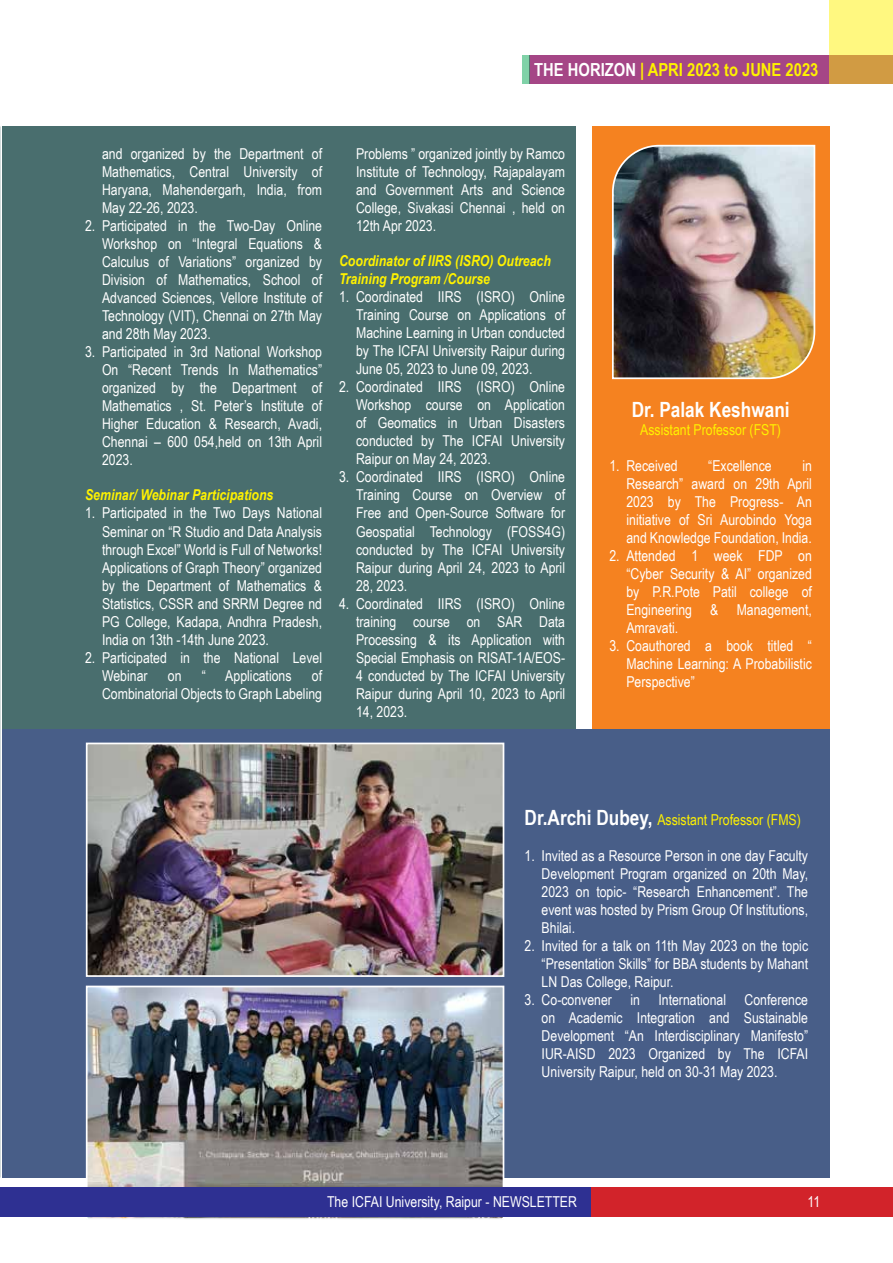
<style>
.page{position:relative;width:893px;height:1263px;background:#fff}
.page>*{position:absolute;margin:0;border:0;box-sizing:border-box;transform-origin:0 0}
.t1{font:700 21px "Arial Narrow";color:#fff}
.t2{font:700 18px "Arial Narrow";color:#fff200}
.t3{font:15px/18px "Arial Narrow";color:#fff;text-align:justify}
.t4{font:italic 700 15px/18px "Arial Narrow";color:#fff200}
.t5{font:15px "Arial Narrow";color:#fff200}
.s1{color:#fff}
.s2{font-weight:700;font-size:21px;color:#fff}
</style>
<div class="page">
<div style="left:2px;top:126px;width:573px;height:603px;background:#496e6e"></div>
<div style="left:2px;top:729px;width:827px;height:449px;background:#485e88"></div>
<div style="left:592px;top:127px;width:237px;height:602px;background:#f58220"></div>
<img style="left:612px;top:144px;width:204px;height:236px">
<img style="left:85px;top:742px;width:420px;height:235px">
<img style="left:85px;top:985px;width:420px;height:234px">
<div style="left:529px;top:55px;width:364px;height:28px;background:#a54686"></div>
<svg style="left:829px;top:0;width:64px;height:83px;background:#efd86b"></svg>
<div style="left:522px;top:55px;width:7px;height:28px;background:#80d2a8"></div>
<div style="left:0;top:1187px;width:591px;height:29px;background:#2e3092"></div>
<div style="left:591px;top:1187px;width:302px;height:29px;background:#d2232a"></div>
<p class="t2" style="left:534px;top:56px;width:286px"><span class="s1">THE HORIZON</span> | APRI 2023 to JUNE 2023</p>
<p class="t3" style="left:102px;top:145px;width:222px">and organized by the Department of Mathematics, Central University of Haryana, Mahendergarh, India, from May 22-26, 2023.</p>
<p class="t3" style="left:102px;top:217px;width:222px;text-indent:-17px">2. Participated in the Two-Day Online Workshop on “Integral Equations &amp; Calculus of Variations” organized by Division of Mathematics, School of Advanced Sciences, Vellore Institute of Technology (VIT), Chennai on 27th May and 28th May 2023.</p>
<p class="t3" style="left:102px;top:343px;width:222px;text-indent:-17px">3. Participated in 3rd National Workshop On “Recent Trends In Mathematics” organized by the Department of Mathematics , St. Peter’s Institute of Higher Education &amp; Research, Avadi, Chennai – 600 054,held on 13th April 2023.</p>
<p class="t4" style="left:85px;top:485px;width:190px">Seminar/ Webinar Participations</p>
<p class="t3" style="left:102px;top:504px;width:222px;text-indent:-17px">1. Participated in the Two Days National Seminar on “R Studio and Data Analysis through Excel” World is Full of Networks!<br>Applications of Graph Theory” organized by the Department of Mathematics &amp; Statistics, CSSR and SRRM Degree nd PG College, Kadapa, Andhra Pradesh, India on 13th -14th June 2023.</p>
<p class="t3" style="left:102px;top:648px;width:222px;text-indent:-17px">2. Participated in the National Level<br>Webinar</p>
<p class="t3" style="left:102px;top:666px;width:222px;text-align:right">of<br>Combinatorial Objects to Graph Labeling</p>
<p class="t3" style="left:202px;top:666px;width:6px">“</p>
<p class="t3" style="left:225px;top:666px;width:68px">Applications</p>
<p class="t3" style="left:168px;top:666px;width:15px">on</p>
<p class="t3" style="left:356px;top:145px;width:211px">Problems ” organized jointly by Ramco Institute of Technology, Rajapalayam and Government Arts and Science College, Sivakasi Chennai , held on 12th Apr 2023.</p>
<p class="t4" style="left:339px;top:251px;width:213px">Coordinator of IIRS (ISRO) Outreach<br>Training Program /Course</p>
<p class="t3" style="left:356px;top:288px;width:211px;text-indent:-17px">1. Coordinated IIRS (ISRO) Online Training Course on Applications of Machine Learning in Urban conducted by The ICFAI University Raipur during June 05, 2023 to June 09, 2023.</p>
<p class="t3" style="left:356px;top:378px;width:211px;text-indent:-17px">2. Coordinated IIRS (ISRO) Online Workshop course on Application of Geomatics in Urban Disasters conducted by The ICFAI University Raipur on May 24, 2023.</p>
<p class="t3" style="left:356px;top:468px;width:211px;text-indent:-17px">3. Coordinated IIRS (ISRO) Online Training Course on Overview of Free and Open-Source Software for Geospatial Technology (FOSS4G) conducted by The ICFAI University Raipur during April 24, 2023 to April 28, 2023.</p>
<p class="t3" style="left:356px;top:594px;width:211px;text-indent:-17px">4. Coordinated IIRS (ISRO) Online training course on SAR Data Processing &amp; its Application with Special Emphasis on RISAT-1A/EOS-4 conducted by The ICFAI University Raipur during April 10, 2023 to April 14, 2023.</p>
<h1 class="t1" style="left:632px;top:394px;width:159px">Dr. Palak Keshwani</h1>
<p class="t5" style="left:640px;top:419px;width:142px">Assistant Professor (FST)</p>
<p class="t3" style="left:609px;top:456px;width:70px">1. Received</p>
<p class="t3" style="left:708px;top:456px;width:65px">“Excellence</p>
<p class="t3" style="left:626px;top:456px;width:187px;text-indent:176px">in Research” award on 29th April 2023 by The Progress- An initiative of Sri Aurobindo Yoga and Knowledge Foundation, India.</p>
<p class="t3" style="left:626px;top:546px;width:187px;text-indent:-17px">2. Attended 1 week FDP on “Cyber Security &amp; AI” organized by P.R.Pote Patil college of Engineering &amp; Management, Amravati.</p>
<p class="t3" style="left:626px;top:636px;width:187px;text-indent:-17px">3. Coauthored a book titled “ Machine Learning: A Probabilistic Perspective”</p>
<p class="t5" style="left:525px;top:809px;width:278px"><span class="s2">Dr.Archi Dubey,</span> Assistant Professor (FMS)</p>
<p class="t3" style="left:542px;top:846px;width:268px;text-indent:-17px">1. Invited as a Resource Person in one day Faculty Development Program organized on 20th May, 2023 on topic- “Research Enhancement”. The event was hosted by Prism Group Of Institutions, Bhilai.</p>
<p class="t3" style="left:542px;top:936px;width:268px;text-indent:-17px">2. Invited for a talk on 11th May 2023 on the topic “Presentation Skills” for BBA students by Mahant LN Das College, Raipur.</p>
<p class="t3" style="left:542px;top:990px;width:268px;text-indent:-17px">3. Co-convener in International Conference on Academic Integration and Sustainable Development “An Interdisciplinary Manifesto” IUR-AISD 2023 Organized by The ICFAI University Raipur, held on 30-31 May 2023.</p>
<p class="t3" style="left:327px;top:1192px;width:251px">The ICFAI University, Raipur - NEWSLETTER</p>
<p class="t3" style="left:807px;top:1192px;width:14px">11</p>
</div>
